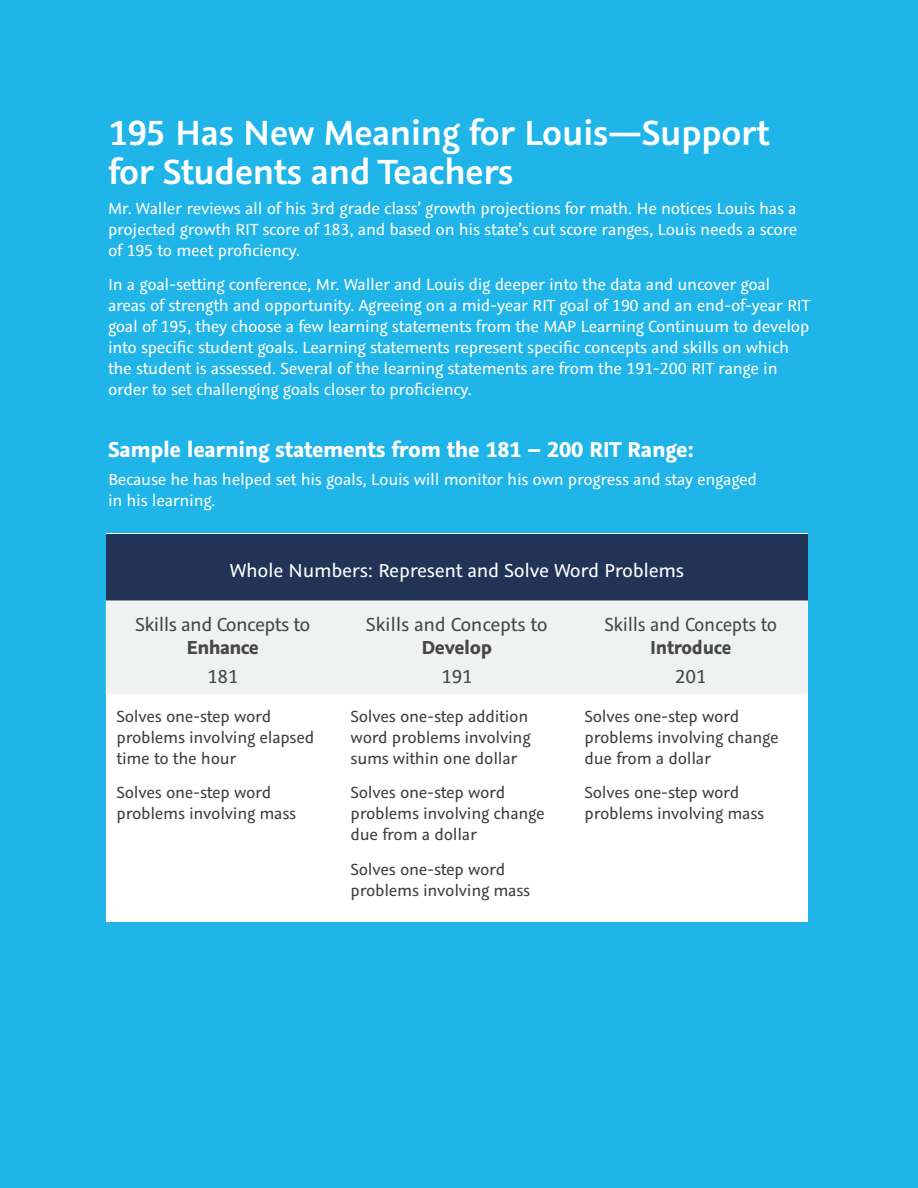
<style>
.page{position:relative;width:918px;height:1188px;background:#20b5e9}
.page>*{position:absolute;margin:0;border:0;box-sizing:border-box;transform-origin:0 0}
.Section_Title{font:600 39px/39px "Graublau Sans";letter-spacing:-.02em;color:#fff}
.List_Header{font:700 24px "Graublau Sans";letter-spacing:-.015em;color:#fff}
.t1{font:21px/22.5px "Graublau Sans";letter-spacing:-.015em;color:#474747;text-align:center}
.t2{font:21px "Graublau Sans";letter-spacing:-.015em;color:#fff}
.t3{font:21px/22.5px "Graublau Sans";letter-spacing:-.015em;color:#474747;text-align:center;scale:.95 1}
.t4{font:18px/21px "Graublau Sans";letter-spacing:-.015em;color:#fff}
.t5{font:18px/21px "Graublau Sans";letter-spacing:-.015em;color:#3e3e3f}
.s1{font-weight:700}
</style>
<div class="page">
<div style="left:106px;top:534px;width:702px;height:388px;background:#fff"></div>
<div style="left:106px;top:534px;width:702px;height:66px;background:#213456"></div>
<div style="left:106px;top:600px;width:702px;height:94px;background:#f0f2f2"></div>
<p class="Section_Title" style="left:108px;top:113px;width:663px">195 Has New Meaning for Louis—Support for Students and Teachers</p>
<p class="t4" style="left:108px;top:198px;width:691px;text-align:justify">Mr. Waller reviews all of his 3rd grade class’ growth projections for math. He notices Louis has a projected growth RIT score of 183, and based on his state’s cut score ranges, Louis needs a score of 195 to meet proficiency.</p>
<p class="t4" style="left:108px;top:274px;width:704px">In a goal-setting conference, Mr. Waller and Louis dig deeper into the data and uncover goal areas of strength and opportunity. Agreeing on a mid-year RIT goal of 190 and an end-of-year RIT goal of 195, they choose a few learning statements from the MAP Learning Continuum to develop into specific student goals. Learning statements represent specific concepts and skills on which the student is assessed. Several of the learning statements are from the 191-200 RIT range in order to set challenging goals closer to proficiency.</p>
<p class="List_Header" style="left:108px;top:435px;width:588px">Sample learning statements from the 181 – 200 RIT Range:</p>
<p class="t4" style="left:108px;top:469px;width:651px">Because he has helped set his goals, Louis will monitor his own progress and stay engaged in his learning.</p>
<p class="t2" style="left:230px;top:558px;width:456px">Whole Numbers: Represent and Solve Word Problems</p>
<p class="t1" style="left:135px;top:613px;width:177px">Skills and Concepts to<br><span class="s1">Enhance</span></p>
<p class="t1" style="left:207px;top:665px;width:33px">181</p>
<p class="t1" style="left:366px;top:613px;width:183px">Skills and Concepts to<br><span class="s1">Develop</span></p>
<p class="t1" style="left:441px;top:665px;width:33px">191</p>
<p class="t3" style="left:604px;top:613px;width:183px">Skills and Concepts to<br><span class="s1">Introduce</span></p>
<p class="t1" style="left:675px;top:665px;width:33px">201</p>
<p class="t5" style="left:117px;top:706px;width:199px">Solves one-step word problems involving elapsed time to the hour</p>
<p class="t5" style="left:117px;top:782px;width:181px">Solves one-step word problems involving mass</p>
<p class="t5" style="left:351px;top:706px;width:182px">Solves one-step addition word problems involving sums within one dollar</p>
<p class="t5" style="left:351px;top:782px;width:196px">Solves one-step word problems involving change due from a dollar</p>
<p class="t5" style="left:351px;top:859px;width:181px">Solves one-step word problems involving mass</p>
<p class="t5" style="left:585px;top:706px;width:196px">Solves one-step word problems involving change due from a dollar</p>
<p class="t5" style="left:585px;top:782px;width:181px">Solves one-step word problems involving mass</p>
</div>
